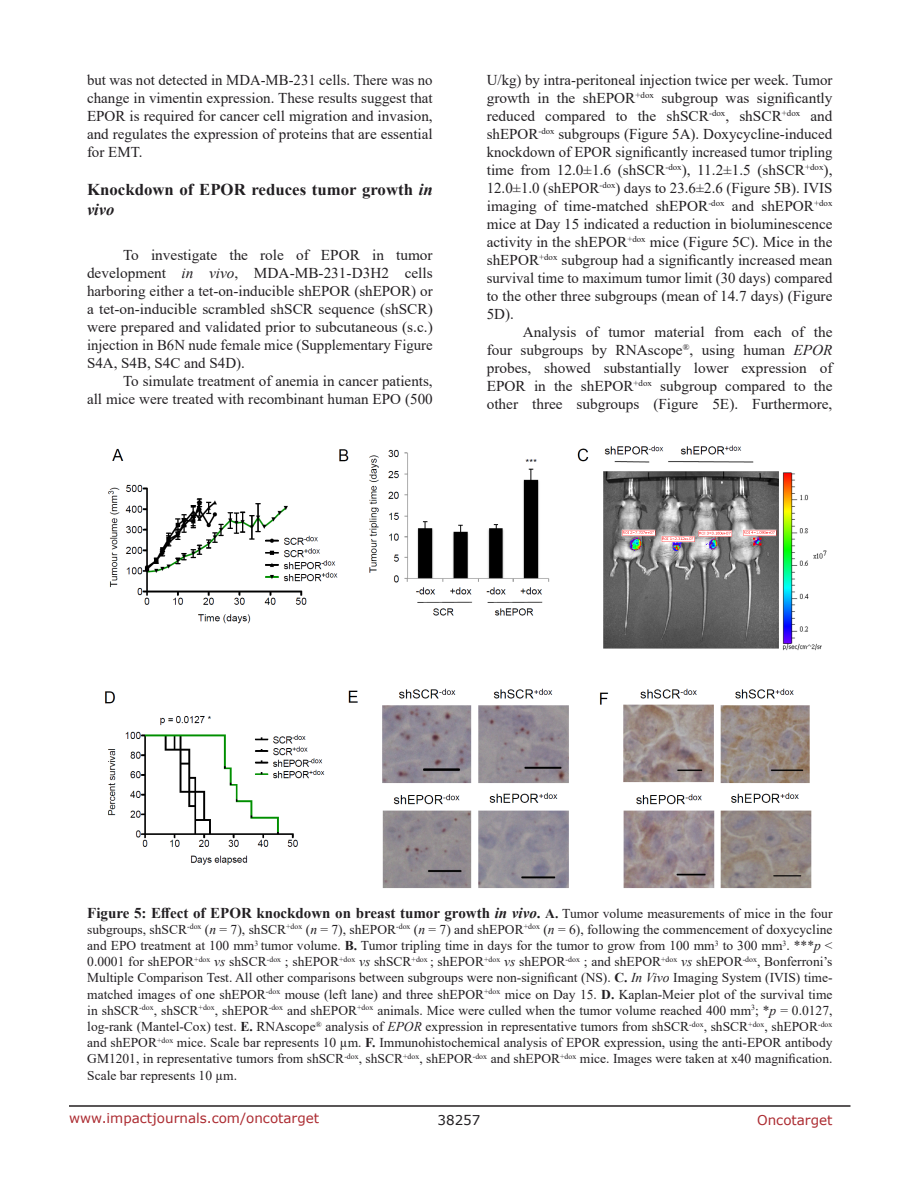
<style>
.page{position:relative;width:918px;height:1188px;background:#fff}
.page>*{position:absolute;margin:0;border:0;box-sizing:border-box;transform-origin:0 0}
.SubHeading{font:700 16.5px/19.8px "Times New Roman";color:#221f22}
.BodyText{font:15px/18px "Times New Roman";color:#221f22;text-align:justify}
.FigureText{font:700 15px "Times New Roman";color:#221f22}
.FigureText-2{font:13.5px/16.2px "Times New Roman";color:#221f22;text-align:justify}
.t1{font:13.5px "Verdana";color:#ac2b31}
.t2{font:13.5px "Verdana";color:#221f22}
.s1{font-style:italic}
.s2{font-size:13.5px}
.s3{font-weight:400;font-size:13.5px}
.s4{font-weight:700}
</style>
<div class="page">
<hr style="left:69px;top:1105px;width:781px;height:2px;background:#231f20">
<img style="left:104px;top:445px;width:723px;height:443px">
<p class="BodyText" style="left:87px;top:71px;width:347px">but was not detected in MDA-MB-231 cells. There was no change in vimentin expression. These results suggest that EPOR is required for cancer cell migration and invasion, and regulates the expression of proteins that are essential for EMT.</p>
<p class="SubHeading" style="left:87px;top:179px;width:347px">Knockdown of EPOR reduces tumor growth <span class="s1">in vivo</span></p>
<p class="BodyText" style="left:87px;top:246px;width:347px;text-indent:36px">To investigate the role of EPOR in tumor development <span class="s1">in vivo</span>, MDA-MB-231-D3H2 cells harboring either a tet-on-inducible shEPOR (shEPOR) or a tet-on-inducible scrambled shSCR sequence (shSCR) were prepared and validated prior to subcutaneous (s.c.) injection in B6N nude female mice (Supplementary Figure S4A, S4B, S4C and S4D).</p>
<p class="BodyText" style="left:87px;top:372px;width:347px;text-align:right">To simulate treatment of anemia in cancer patients,<br>all mice were treated with recombinant human EPO (500</p>
<p class="BodyText" style="left:487px;top:71px;width:347px">U/kg) by intra-peritoneal injection twice per week. Tumor growth in the shEPOR<sup>+dox</sup> subgroup was significantly reduced compared to the shSCR<sup>-dox</sup>, shSCR<sup>+dox</sup> and shEPOR<sup>-dox</sup> subgroups (Figure 5A). Doxycycline-induced knockdown of EPOR significantly increased tumor tripling time from 12.0±1.6 (shSCR<sup>-dox</sup>), 11.2±1.5 (shSCR<sup>+dox</sup>), 12.0±1.0 (shEPOR<sup>-dox</sup>) days to 23.6±2.6 (Figure 5B). IVIS imaging of time-matched shEPOR<sup>-dox</sup> and shEPOR<sup>+dox </sup>mice at Day 15 indicated a reduction in bioluminescence activity in the shEPOR<sup>+dox</sup> mice (Figure 5C). Mice in the shEPOR<sup>+dox</sup> subgroup had a significantly increased mean survival time to maximum tumor limit (30 days) compared to the other three subgroups (mean of 14.7 days) (Figure 5D).</p>
<p class="BodyText" style="left:487px;top:323px;width:347px;text-indent:36px">Analysis of tumor material from each of the four subgroups by RNAscope<sup>®</sup>, using human <span class="s1">EPOR </span>probes, showed substantially lower expression of EPOR in the shEPOR<sup>+dox</sup> subgroup compared to the other three subgroups (Figure 5E). Furthermore,</p>
<p class="FigureText" style="left:87px;top:902px;width:747px">Figure 5: Effect of EPOR knockdown on breast tumor growth <span class="s1">in vivo</span>. <span class="s2">A.</span> <span class="s3">Tumor volume measurements of mice in the four</span></p>
<p class="FigureText-2" style="left:87px;top:921px;width:747px">subgroups, shSCR<sup>-dox</sup> (<span class="s1">n</span> = 7), shSCR<sup>+dox</sup> (<span class="s1">n</span> = 7), shEPOR<sup>-dox</sup> (<span class="s1">n</span> = 7) and shEPOR<sup>+dox</sup> (<span class="s1">n</span> = 6), following the commencement of doxycycline and EPO treatment at 100 mm<sup>3</sup> tumor volume. <span class="s4">B.</span> Tumor tripling time in days for the tumor to grow from 100 mm<sup>3</sup> to 300 mm<sup>3</sup>. ***<span class="s1">p</span> &lt; 0.0001 for shEPOR<sup>+dox</sup> <span class="s1">vs</span> shSCR<sup>-dox</sup> ; shEPOR<sup>+dox</sup> <span class="s1">vs</span> shSCR<sup>+dox</sup> ; shEPOR<sup>+dox</sup> <span class="s1">vs</span> shEPOR<sup>-dox</sup> ; and shEPOR<sup>+dox</sup> <span class="s1">vs</span> shEPOR<sup>-dox</sup>, Bonferroni’s Multiple Comparison Test. All other comparisons between subgroups were non-significant (NS). <span class="s4">C.</span> <span class="s1">In Vivo</span> Imaging System (IVIS) time&shy;matched images of one shEPOR<sup>-dox</sup> mouse (left lane) and three shEPOR<sup>+dox</sup> mice on Day 15. <span class="s4">D.</span> Kaplan-Meier plot of the survival time in shSCR<sup>-dox</sup>, shSCR<sup>+dox</sup>, shEPOR<sup>-dox</sup> and shEPOR<sup>+dox</sup> animals. Mice were culled when the tumor volume reached 400 mm<sup>3</sup>; *<span class="s1">p</span> = 0.0127, log-rank (Mantel-Cox) test. <span class="s4">E.</span> RNAscope<sup>®</sup> analysis of <span class="s1">EPOR</span> expression in representative tumors from shSCR<sup>-dox</sup>, shSCR<sup>+dox</sup>, shEPOR<sup>-dox </sup>and shEPOR<sup>+dox</sup> mice. Scale bar represents 10 µm. <span class="s4">F.</span> Immunohistochemical analysis of EPOR expression, using the anti-EPOR antibody GM1201, in representative tumors from shSCR<sup>-dox</sup>, shSCR<sup>+dox</sup>, shEPOR<sup>-dox</sup> and shEPOR<sup>+dox</sup> mice. Images were taken at x40 magnification.<br>Scale bar represents 10 µm.</p>
<p class="t1" style="left:69px;top:1109px;width:252px">www.impactjournals.com/oncotarget</p>
<p class="t2" style="left:438px;top:1111px;width:44px">38257</p>
<p class="t1" style="left:757px;top:1111px;width:77px">Oncotarget</p>
</div>
